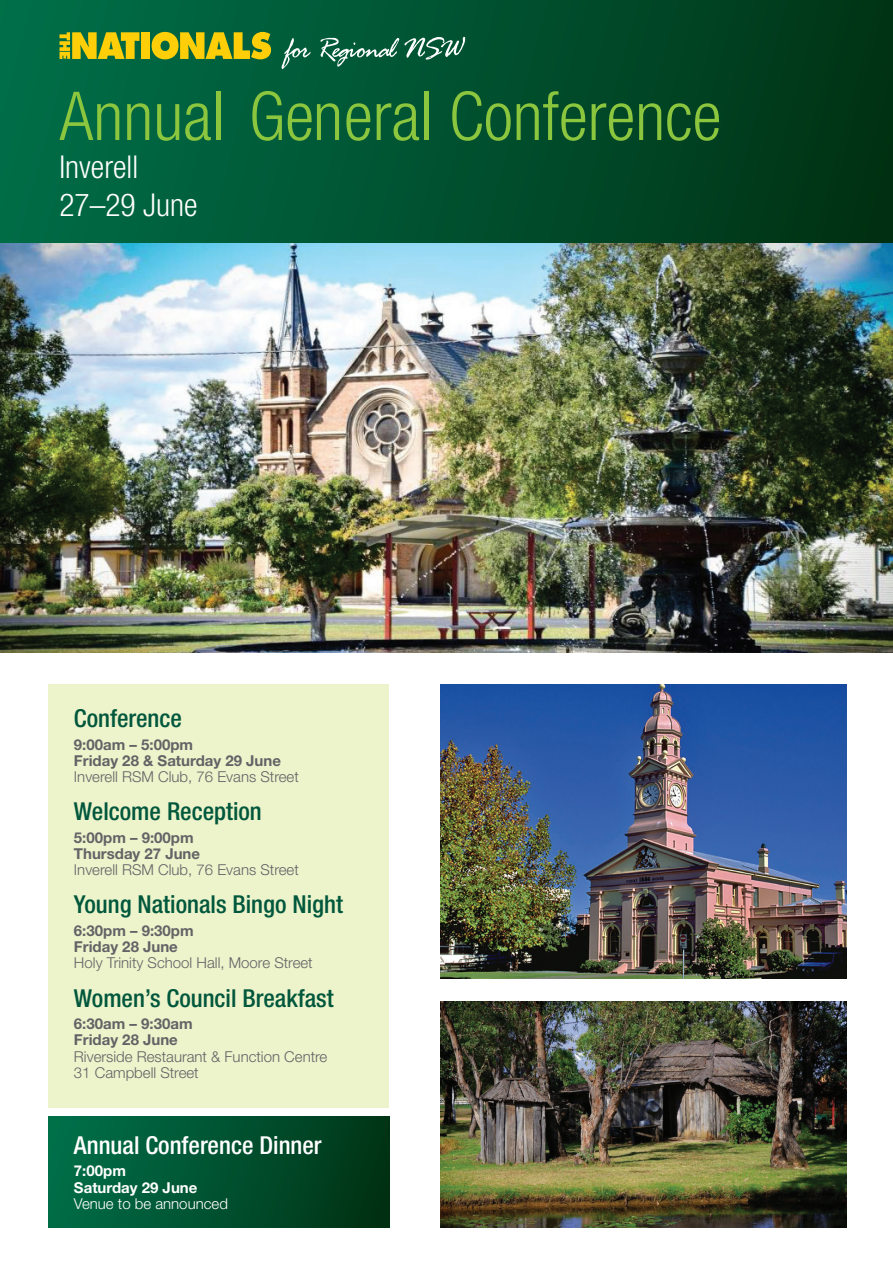
<style>
.page{position:relative;width:893px;height:1263px;background:#fff}
.page>*{position:absolute;margin:0;border:0;box-sizing:border-box;transform-origin:0 0}
.t1{font:300 condensed 67.5px "Helvetica Neue LT Std";color:#8bc63e}
.t2{font:300 condensed 31.5px/38.2px "Helvetica Neue LT Std";color:#fff}
.t3{font:500 condensed 24.75px "Helvetica Neue LT Std";color:#00573c}
.t4{font:500 condensed 24.75px "Helvetica Neue LT Std";color:#fff}
.t5{font:300 15px/16.2px "Helvetica Neue LT Std";color:#636366}
.t6{font:700 15px/16.2px "Helvetica Neue LT Std";color:#636366}
.t7{font:700 15px/16.2px "Helvetica Neue LT Std";color:#fff}
.t8{font:300 15px "Helvetica Neue LT Std";color:#fff}
</style>
<div class="page">
<img style="left:0;top:242px;width:893px;height:411px">
<div style="left:49px;top:685px;width:340px;height:423px;background:#edf3cb"></div>
<div style="left:49px;top:1117px;width:340px;height:110px;background:linear-gradient(to right,#00704b,#003315)"></div>
<div style="left:0;top:0;width:893px;height:242px;background:linear-gradient(to right,#006f4a,#003315)"></div>
<div style="left:141px;top:32px;width:9px;height:27px;background:#fece08"></div>
<svg style="left:152px;top:32px;width:119px;height:27px;background:#adab19"></svg>
<svg style="left:60px;top:32px;width:79px;height:27px;background:#b3b019"></svg>
<svg style="left:282px;top:38px;width:29px;height:31px"></svg>
<svg style="left:320px;top:37px;width:146px;height:30px;background:#30765b"></svg>
<img style="left:440px;top:685px;width:406px;height:293px">
<img style="left:440px;top:1002px;width:406px;height:225px">
<h1 class="t1" style="left:60px;top:77px;width:663px">Annual General Conference</h1>
<h2 class="t2" style="left:60px;top:148px;width:140px">Inverell<br>27–29 June</h2>
<h3 class="t3" style="left:74px;top:703px;width:110px">Conference</h3>
<p class="t6" style="left:74px;top:736px;width:209px">9:00am – 5:00pm<br>Friday 28 &amp; Saturday 29 June</p>
<p class="t5" style="left:74px;top:768px;width:226px">Inverell RSM Club, 76 Evans Street</p>
<h3 class="t3" style="left:74px;top:797px;width:189px">Welcome Reception</h3>
<p class="t6" style="left:74px;top:829px;width:128px">5:00pm – 9:00pm<br>Thursday 27 June</p>
<p class="t5" style="left:74px;top:861px;width:226px">Inverell RSM Club, 76 Evans Street</p>
<h3 class="t3" style="left:74px;top:890px;width:270px">Young Nationals Bingo Night</h3>
<p class="t6" style="left:74px;top:922px;width:121px">6:30pm – 9:30pm<br>Friday 28 June</p>
<p class="t5" style="left:74px;top:955px;width:240px">Holy Trinity School Hall, Moore Street</p>
<h3 class="t3" style="left:74px;top:983px;width:261px">Women’s Council Breakfast</h3>
<p class="t6" style="left:74px;top:1015px;width:120px">6:30am – 9:30am<br>Friday 28 June</p>
<p class="t5" style="left:74px;top:1048px;width:255px">Riverside Restaurant &amp; Function Centre<br>31 Campbell Street</p>
<h3 class="t4" style="left:74px;top:1130px;width:249px">Annual Conference Dinner</h3>
<p class="t7" style="left:74px;top:1162px;width:125px">7:00pm<br>Saturday 29 June</p>
<p class="t8" style="left:74px;top:1194px;width:155px">Venue to be announced</p>
</div>
